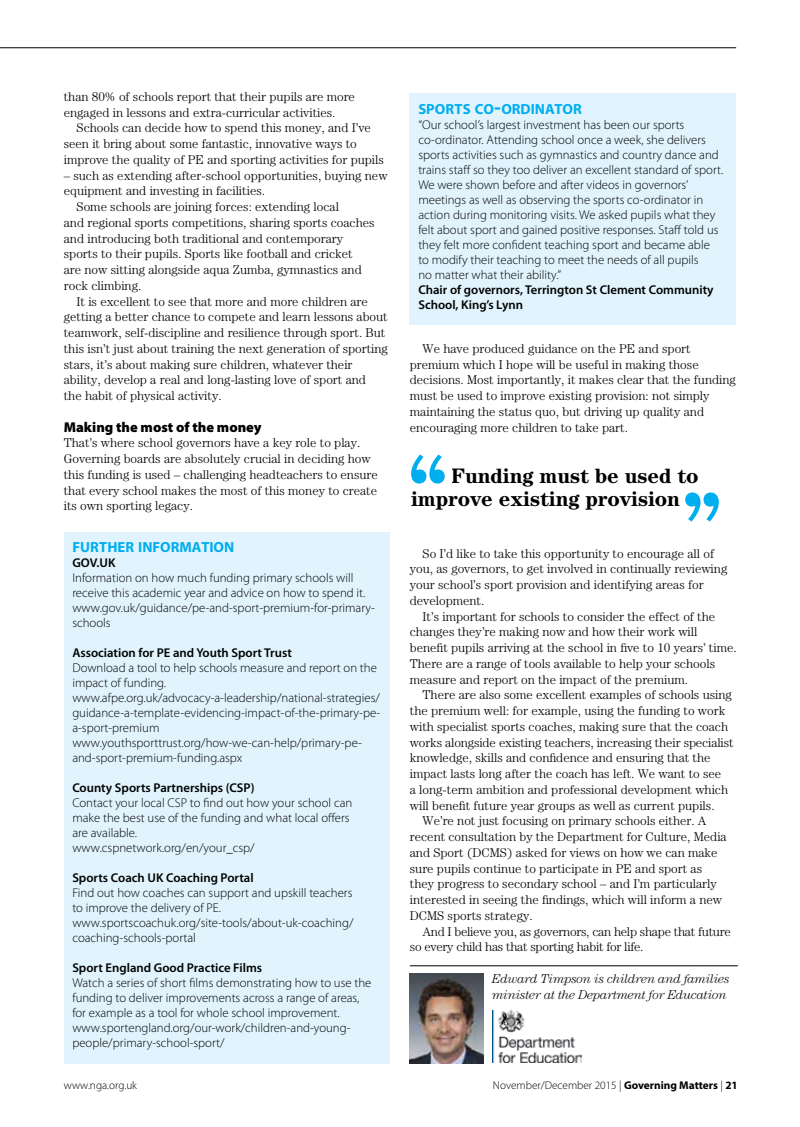
<style>
.page{position:relative;width:800px;height:1127px;background:#fff}
.page>*{position:absolute;margin:0;border:0;box-sizing:border-box;transform-origin:0 0}
.t1{font:700 21px/22.5px "Century";letter-spacing:-.005em;color:#000}
.t2{font:700 14.7px "Myriad Pro";color:#00aeef}
.t3{font:900 14.25px "Myriad Pro";color:#000}
.t4{font:300 12.75px/15.8px "Century";color:#000}
.t5{font:300 12.75px/15px "Myriad Pro";color:#000}
.t6{font:600 12.75px/15px "Myriad Pro";color:#000}
.t7{font:300 12.75px "Century";letter-spacing:-.02em;color:#000}
.t8{font:italic 300 12.75px/15.8px "Century";letter-spacing:-.02em;color:#000}
.t9{font:300 11.25px "Myriad Pro";color:#000}
.s1{font-size:21px}
.s2{font-weight:700}
</style>
<div class="page">
<hr style="left:0;top:47px;width:736px;height:1px;background:#000">
<hr style="left:410px;top:965px;width:327px;height:1px;background:#000">
<div style="left:410px;top:94px;width:325px;height:231px;background:#e1f4fd"></div>
<div style="left:64px;top:532px;width:325px;height:531px;background:#e1f4fd"></div>
<svg style="left:411px;top:454px;width:33px;height:29px"></svg>
<svg style="left:685px;top:492px;width:33px;height:29px"></svg>
<img style="left:410px;top:974px;width:73px;height:89px">
<img style="left:492px;top:1010px;width:89px;height:52px">
<p class="t4" style="left:64px;top:88px;width:292px">than 80% of schools report that their pupils are more engaged in lessons and extra-curricular activities.</p>
<p class="t4" style="left:64px;top:120px;width:321px;text-indent:13px">Schools can decide how to spend this money, and I’ve seen it bring about some fantastic, innovative ways to improve the quality of PE and sporting activities for pupils</p>
<p class="t4" style="left:64px;top:167px;width:325px">– such as extending after-school opportunities, buying new</p>
<p class="t4" style="left:64px;top:183px;width:203px">equipment and investing in facilities.</p>
<p class="t4" style="left:77px;top:199px;width:264px">Some schools are joining forces: extending local</p>
<p class="t4" style="left:64px;top:214px;width:312px">and regional sports competitions, sharing sports coaches</p>
<p class="t4" style="left:64px;top:230px;width:281px">and introducing both traditional and contemporary</p>
<p class="t4" style="left:64px;top:246px;width:290px">sports to their pupils. Sports like football and cricket</p>
<p class="t4" style="left:64px;top:262px;width:299px">are now sitting alongside aqua Zumba, gymnastics and</p>
<p class="t4" style="left:64px;top:277px;width:79px">rock climbing.</p>
<p class="t4" style="left:77px;top:293px;width:293px">It is excellent to see that more and more children are</p>
<p class="t4" style="left:64px;top:309px;width:325px">getting a better chance to compete and learn lessons about</p>
<p class="t4" style="left:64px;top:325px;width:323px">teamwork, self-discipline and resilience through sport. But</p>
<p class="t4" style="left:64px;top:340px;width:325px">this isn’t just about training the next generation of sporting</p>
<p class="t4" style="left:64px;top:356px;width:290px">stars, it’s about making sure children, whatever their</p>
<p class="t4" style="left:64px;top:372px;width:303px">ability, develop a real and long-lasting love of sport and</p>
<p class="t4" style="left:64px;top:388px;width:159px">the habit of physical activity.</p>
<p class="t3" style="left:64px;top:417px;width:199px">Making the most of the money</p>
<p class="t4" style="left:64px;top:435px;width:315px">That’s where school governors have a key role to play.<br>Governing boards are absolutely crucial in deciding how this funding is used – challenging headteachers to ensure that every school makes the most of this money to create its own sporting legacy.</p>
<p class="t2" style="left:72px;top:537px;width:163px">FURTHER INFORMATION</p>
<p class="t6" style="left:72px;top:555px;width:45px">GOV.UK</p>
<p class="t5" style="left:72px;top:570px;width:304px">Information on how much funding primary schools will receive this academic year and advice on how to spend it. www.gov.uk/guidance/pe-and-sport-premium-for-primary&shy;schools</p>
<p class="t6" style="left:72px;top:645px;width:221px">Association for PE and Youth Sport Trust</p>
<p class="t5" style="left:72px;top:660px;width:309px">Download a tool to help schools measure and report on the impact of funding. www.afpe.org.uk/advocacy-a-leadership/national-strategies/ guidance-a-template-evidencing-impact-of-the-primary-pe&shy;a-sport-premium www.youthsporttrust.org/how-we-can-help/primary-pe&shy;and-sport-premium-funding.aspx</p>
<p class="t6" style="left:72px;top:780px;width:184px">County Sports Partnerships (CSP)</p>
<p class="t5" style="left:72px;top:795px;width:281px">Contact your local CSP to find out how your school can make the best use of the funding and what local offers are available.<br>www.cspnetwork.org/en/your_csp/</p>
<p class="t6" style="left:72px;top:870px;width:183px">Sports Coach UK Coaching Portal</p>
<p class="t5" style="left:72px;top:885px;width:282px">Find out how coaches can support and upskill teachers to improve the delivery of PE. www.sportscoachuk.org/site-tools/about-uk-coaching/ coaching-schools-portal</p>
<p class="t6" style="left:72px;top:960px;width:191px">Sport England Good Practice Films</p>
<p class="t5" style="left:72px;top:975px;width:300px">Watch a series of short films demonstrating how to use the funding to deliver improvements across a range of areas, for example as a tool for whole school improvement. www.sportengland.org/our-work/children-and-young&shy;people/primary-school-sport/</p>
<p class="t9" style="left:64px;top:1078px;width:75px">www.nga.org.uk</p>
<p class="t2" style="left:418px;top:99px;width:165px">SPORTS CO<span class="s1">-</span>ORDINATOR</p>
<p class="t5" style="left:418px;top:117px;width:306px">“Our school’s largest investment has been our sports co-ordinator. Attending school once a week, she delivers sports activities such as gymnastics and country dance and trains staff so they too deliver an excellent standard of sport.<br>We were shown before and after videos in governors’ meetings as well as observing the sports co-ordinator in action during monitoring visits. We asked pupils what they felt about sport and gained positive responses. Staff told us they felt more confident teaching sport and became able to modify their teaching to meet the needs of all pupils<br>no matter what their ability.”</p>
<p class="t6" style="left:418px;top:281px;width:297px">Chair of governors, Terrington St Clement Community<br>School, King’s Lynn</p>
<p class="t4" style="left:410px;top:340px;width:327px;text-indent:13px">We have produced guidance on the PE and sport premium which I hope will be useful in making those decisions. Most importantly, it makes clear that the funding must be used to improve existing provision: not simply maintaining the status quo, but driving up quality and encouraging more children to take part.</p>
<h1 class="t1" style="left:411px;top:464px;width:289px;text-indent:40px">Funding must be used to improve existing provision</h1>
<p class="t4" style="left:410px;top:545px;width:319px;text-indent:13px">So I’d like to take this opportunity to encourage all of you, as governors, to get involved in continually reviewing your school’s sport provision and identifying areas for development.</p>
<p class="t4" style="left:410px;top:608px;width:328px;text-indent:13px">It’s important for schools to consider the effect of the changes they’re making now and how their work will benefit pupils arriving at the school in five to 10 years’ time.<br>There are a range of tools available to help your schools measure and report on the impact of the premium.</p>
<p class="t4" style="left:422px;top:687px;width:311px">There are also some excellent examples of schools using</p>
<p class="t4" style="left:410px;top:703px;width:317px">the premium well: for example, using the funding to work</p>
<p class="t4" style="left:410px;top:718px;width:320px">with specialist sports coaches, making sure that the coach</p>
<p class="t4" style="left:410px;top:734px;width:325px">works alongside existing teachers, increasing their specialist</p>
<p class="t4" style="left:410px;top:750px;width:302px">knowledge, skills and confidence and ensuring that the</p>
<p class="t4" style="left:410px;top:766px;width:313px">impact lasts long after the coach has left. We want to see</p>
<p class="t4" style="left:410px;top:781px;width:320px">a long-term ambition and professional development which</p>
<p class="t4" style="left:410px;top:797px;width:306px">will benefit future year groups as well as current pupils.</p>
<p class="t4" style="left:422px;top:813px;width:285px">We’re not just focusing on primary schools either. A</p>
<p class="t4" style="left:410px;top:829px;width:318px">recent consultation by the Department for Culture, Media</p>
<p class="t4" style="left:410px;top:844px;width:309px">and Sport (DCMS) asked for views on how we can make</p>
<p class="t4" style="left:410px;top:860px;width:294px">sure pupils continue to participate in PE and sport as</p>
<p class="t4" style="left:410px;top:876px;width:308px">they progress to secondary school – and I’m particularly</p>
<p class="t4" style="left:410px;top:892px;width:313px">interested in seeing the findings, which will inform a new</p>
<p class="t4" style="left:410px;top:907px;width:124px">DCMS sports strategy.</p>
<p class="t7" style="left:422px;top:924px;width:309px">And I believe you, as governors, can help shape that future</p>
<p class="t7" style="left:410px;top:939px;width:235px">so every child has that sporting habit for life.</p>
<p class="t8" style="left:492px;top:970px;width:239px">Edward Timpson is children and families minister at the Department for Education</p>
<p class="t9" style="left:493px;top:1078px;width:246px">November/December 2015 | <span class="s2">Governing Matters</span> | <span class="s2">21</span></p>
</div>
